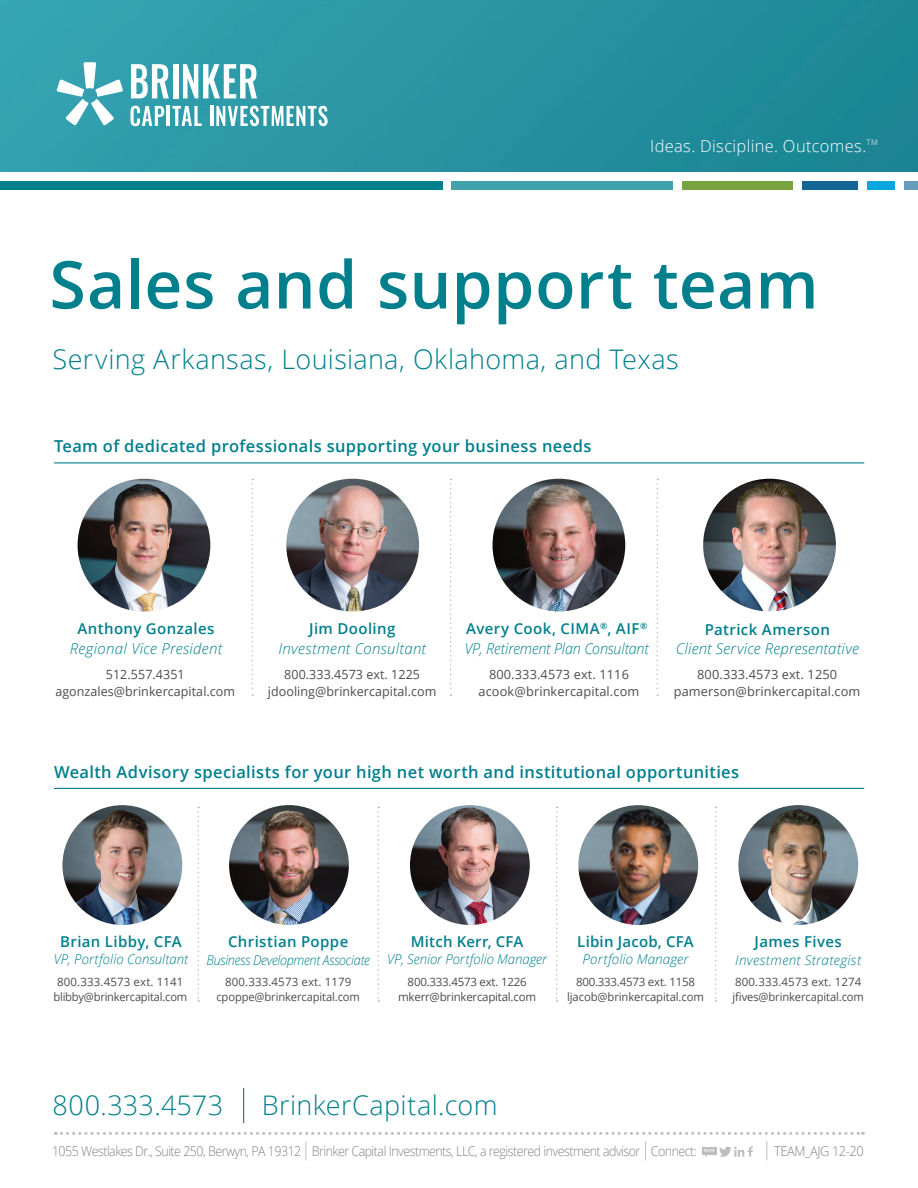
<style>
.page{position:relative;width:918px;height:1188px;background:#fff}
.page>*{position:absolute;margin:0;border:0;box-sizing:border-box;transform-origin:0 0}
.t1{font:600 66px "Open Sans";letter-spacing:.005em;color:#007f8d}
.t2{font:300 27px "Open Sans";letter-spacing:.015em;color:#007f8d}
.t3{font:600 16.5px "Open Sans";letter-spacing:.02em;color:#007f8d}
.t4{font:300 16.5px "Open Sans";letter-spacing:.02em;color:#fff}
.t5{font:600 15px "Open Sans";letter-spacing:.025em;color:#007f8d}
.t6{font:italic 300 15px "Open Sans";letter-spacing:.015em;color:#007f8d}
.t7{font:italic 300 15px/19.5px "Open Sans";letter-spacing:-.01em;color:#007f8d;scale:.96 1}
.t8{font:300 13.5px "Open Sans";letter-spacing:-.04em;color:#808285;scale:.92 1}
.t9{font:italic 300 13.5px "Open Sans";color:#007f8d}
.t10{font:italic 300 13.5px "Open Sans";letter-spacing:-.025em;color:#007f8d;scale:.94 1}
.t11{font:italic 300 13.5px "Open Sans";letter-spacing:.025em;color:#007f8d}
.t12{font:300 13.5px "Open Sans";letter-spacing:-.04em;color:#808285;scale:.95 1}
.t13{font:12.75px/16.5px "Open Sans";letter-spacing:.01em;color:#4b4c4d;text-align:center}
.t14{font:11.55px/14.9px "Open Sans";letter-spacing:-.01em;color:#4b4c4d;text-align:center}
.t15{font:300 7.8px "Open Sans";color:#fff}
.s1{font-weight:600;font-style:normal}
</style>
<div class="page">
<img style="left:0;top:0;width:918px;height:172px">
<div style="left:452px;top:181px;width:221px;height:9px;background:#41a2ac"></div>
<div style="left:682px;top:181px;width:111px;height:9px;background:#79a33f"></div>
<div style="left:802px;top:181px;width:56px;height:9px;background:#146694"></div>
<div style="left:867px;top:181px;width:28px;height:9px;background:#08a7e0"></div>
<div style="left:0;top:181px;width:442px;height:9px;background:#007f8d"></div>
<div style="left:904px;top:181px;width:14px;height:9px;background:#689cbc"></div>
<svg style="left:55px;top:1132px;width:808px;height:3px"></svg>
<hr style="left:243px;top:1088px;width:1px;height:35px;background:#007f8d">
<img style="left:77px;top:478px;width:134px;height:134px">
<img style="left:286px;top:478px;width:133px;height:134px">
<img style="left:410px;top:805px;width:120px;height:120px">
<svg style="left:251px;top:479px;width:2px;height:217px"></svg>
<svg style="left:450px;top:479px;width:2px;height:217px"></svg>
<hr style="left:54px;top:462px;width:810px;height:1px;background:#007f8d">
<hr style="left:54px;top:788px;width:810px;height:1px;background:#007f8d">
<svg style="left:766px;top:1141px;width:1px;height:19px"></svg>
<img style="left:703px;top:478px;width:133px;height:134px">
<svg style="left:656px;top:479px;width:2px;height:217px"></svg>
<img style="left:492px;top:478px;width:134px;height:134px">
<img style="left:62px;top:805px;width:137px;height:197px">
<svg style="left:377px;top:807px;width:2px;height:195px"></svg>
<div style="left:702px;top:1147px;width:14px;height:7px;background:#bcbdc0"></div>
<svg style="left:704px;top:1147px;width:49px;height:10px"></svg>
<svg style="left:306px;top:1141px;width:1px;height:19px"></svg>
<svg style="left:645px;top:1141px;width:1px;height:19px"></svg>
<svg style="left:131px;top:64px;width:38px;height:34px"></svg>
<div style="left:173px;top:64px;width:5px;height:34px;background:#fff"></div>
<svg style="left:183px;top:64px;width:74px;height:34px"></svg>
<svg style="left:130px;top:106px;width:34px;height:20px"></svg>
<hr style="left:167px;top:106px;width:3px;height:20px;background:#fff">
<svg style="left:172px;top:106px;width:30px;height:20px"></svg>
<hr style="left:210px;top:106px;width:3px;height:20px;background:#fff">
<svg style="left:216px;top:106px;width:112px;height:20px"></svg>
<svg style="left:57px;top:62px;width:66px;height:64px"></svg>
<img style="left:229px;top:805px;width:120px;height:120px">
<img style="left:556px;top:805px;width:303px;height:197px">
<h3 class="t4" style="left:650px;top:135px;width:218px">Ideas. Discipline. Outcomes.</h3>
<p class="t15" style="left:867px;top:136px;width:13px">TM</p>
<h1 class="t1" style="left:50px;top:239px;width:771px">Sales and support team</h1>
<h2 class="t2" style="left:52px;top:340px;width:628px">Serving Arkansas, Louisiana, Oklahoma, and Texas</h2>
<h3 class="t3" style="left:54px;top:435px;width:539px">Team of dedicated professionals supporting your business needs</h3>
<p class="t5" style="left:77px;top:619px;width:139px">Anthony Gonzales</p>
<p class="t6" style="left:70px;top:638px;width:154px">Regional Vice President</p>
<p class="t13" style="left:55px;top:666px;width:181px">512.557.4351 agonzales@brinkercapital.com</p>
<p class="t5" style="left:309px;top:619px;width:88px">Jim Dooling</p>
<p class="t6" style="left:278px;top:638px;width:149px">Investment Consultant</p>
<p class="t13" style="left:268px;top:666px;width:170px">800.333.4573 ext. 1225 jdooling@brinkercapital.com</p>
<p class="t7" style="left:465px;top:619px;width:193px"><span class="s1">Avery Cook, CIMA</span><sup>®</sup><span class="s1">, AIF</span><sup>®<br></sup>VP, Retirement Plan Consultant</p>
<p class="t13" style="left:479px;top:666px;width:162px">800.333.4573 ext. 1116 acook@brinkercapital.com</p>
<p class="t5" style="left:705px;top:619px;width:127px">Patrick Amerson</p>
<p class="t6" style="left:676px;top:638px;width:185px">Client Service Representative</p>
<p class="t13" style="left:674px;top:666px;width:188px">800.333.4573 ext. 1250 pamerson@brinkercapital.com</p>
<h3 class="t3" style="left:54px;top:760px;width:687px">Wealth Advisory specialists for your high net worth and institutional opportunities</h3>
<p class="t5" style="left:60px;top:931px;width:123px">Brian Libby, CFA</p>
<p class="t9" style="left:54px;top:950px;width:136px">VP, Portfolio Consultant</p>
<p class="t14" style="left:53px;top:974px;width:135px">800.333.4573 ext. 1141 blibby@brinkercapital.com</p>
<p class="t5" style="left:228px;top:931px;width:122px">Christian Poppe</p>
<p class="t10" style="left:207px;top:950px;width:175px">Business Development Associate</p>
<p class="t14" style="left:216px;top:974px;width:145px">800.333.4573 ext. 1179 cpoppe@brinkercapital.com</p>
<p class="t5" style="left:411px;top:931px;width:114px">Mitch Kerr, CFA</p>
<p class="t9" style="left:387px;top:950px;width:161px">VP, Senior Portfolio Manager</p>
<p class="t14" style="left:398px;top:974px;width:139px">800.333.4573 ext. 1226 mkerr@brinkercapital.com</p>
<p class="t5" style="left:577px;top:931px;width:118px">Libin Jacob, CFA</p>
<p class="t9" style="left:583px;top:950px;width:107px">Portfolio Manager</p>
<p class="t14" style="left:567px;top:974px;width:138px">800.333.4573 ext. 1158 ljacob@brinkercapital.com</p>
<p class="t5" style="left:754px;top:931px;width:89px">James Fives</p>
<p class="t11" style="left:735px;top:950px;width:127px">Investment Strategist</p>
<p class="t14" style="left:733px;top:974px;width:133px;text-align:left">800.333.4573 ext. 1274 jfives@brinkercapital.com</p>
<h2 class="t2" style="left:52px;top:1087px;width:172px">800.333.4573</h2>
<h2 class="t2" style="left:262px;top:1087px;width:237px">BrinkerCapital.com</h2>
<p class="t8" style="left:52px;top:1142px;width:702px">1055 Westlakes Dr., Suite 250, Berwyn, PA 19312 Brinker Capital Investments, LLC, a registered investment advisor Connect:</p>
<p class="t12" style="left:774px;top:1142px;width:96px">TEAM_AJG 12-20</p>
</div>
